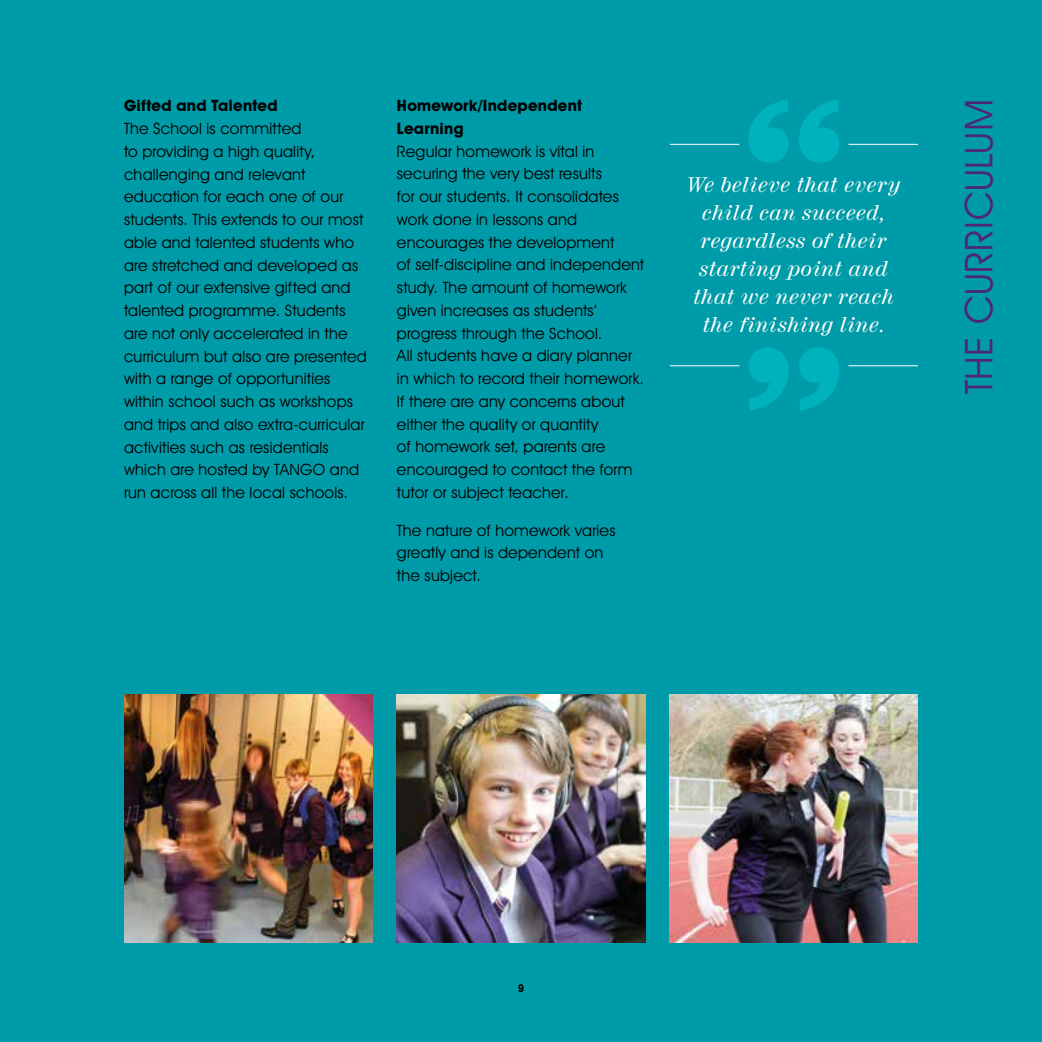
<style>
.page{position:relative;width:1042px;height:1042px;background:#009ba8}
.page>*{position:absolute;margin:0;border:0;box-sizing:border-box;transform-origin:0 0}
.t1{font:38.5px "Avant Garde IT Cby BT";letter-spacing:.015em;color:#4d2770}
.t2{font:italic 21px/28px "Century 725 BT";letter-spacing:.015em;color:#fff;text-align:center}
.t3{font:15.75px/22.8px "Avant Garde IT Cby BT";letter-spacing:.015em;color:#000}
.t4{font:700 15.75px/22.8px "Avant Garde IT Cby BT";letter-spacing:.015em;color:#000}
.t5{font:700 condensed 10.5px "Avant Garde IT Cby BT";color:#000}
</style>
<div class="page">
<img style="left:670px;top:694px;width:248px;height:249px">
<img style="left:124px;top:694px;width:248px;height:249px">
<img style="left:397px;top:694px;width:248px;height:249px">
<svg style="left:749px;top:99px;width:90px;height:64px"></svg>
<hr style="left:670px;top:144px;width:69px;height:1px;background:#fff">
<hr style="left:848px;top:144px;width:70px;height:1px;background:#fff">
<svg style="left:749px;top:347px;width:90px;height:64px"></svg>
<hr style="left:848px;top:365px;width:70px;height:1px;background:#fff">
<hr style="left:670px;top:365px;width:69px;height:1px;background:#fff">
<p class="t4" style="left:124px;top:94px;width:155px">Gifted and Talented</p>
<p class="t3" style="left:124px;top:117px;width:244px">The School is committed<br>to providing a high quality, challenging and relevant education for each one of our students. This extends to our most able and talented students who are stretched and developed as part of our extensive gifted and talented programme. Students are not only accelerated in the curriculum but also are presented with a range of opportunities within school such as workshops and trips and also extra-curricular activities such as residentials which are hosted by TANGO and run across all the local schools.</p>
<p class="t4" style="left:397px;top:94px;width:187px">Homework/Independent<br>Learning</p>
<p class="t3" style="left:397px;top:140px;width:249px">Regular homework is vital in securing the very best results<br>for our students. It consolidates work done in lessons and encourages the development<br>of self-discipline and independent study. The amount of homework given increases as students’ progress through the School.<br>All students have a diary planner in which to record their homework.<br>If there are any concerns about either the quality or quantity<br>of homework set, parents are encouraged to contact the form tutor or subject teacher.</p>
<p class="t3" style="left:397px;top:518px;width:220px">The nature of homework varies greatly and is dependent on the subject.</p>
<h2 class="t2" style="left:687px;top:170px;width:216px">We believe that every child can succeed, regardless of their starting point and that we never reach the finishing line.</h2>
<h1 class="t1" style="left:955px;top:394px;width:296px;rotate:-90deg">THE CURRICULUM</h1>
<p class="t5" style="left:518px;top:982px;width:7px">9</p>
</div>
